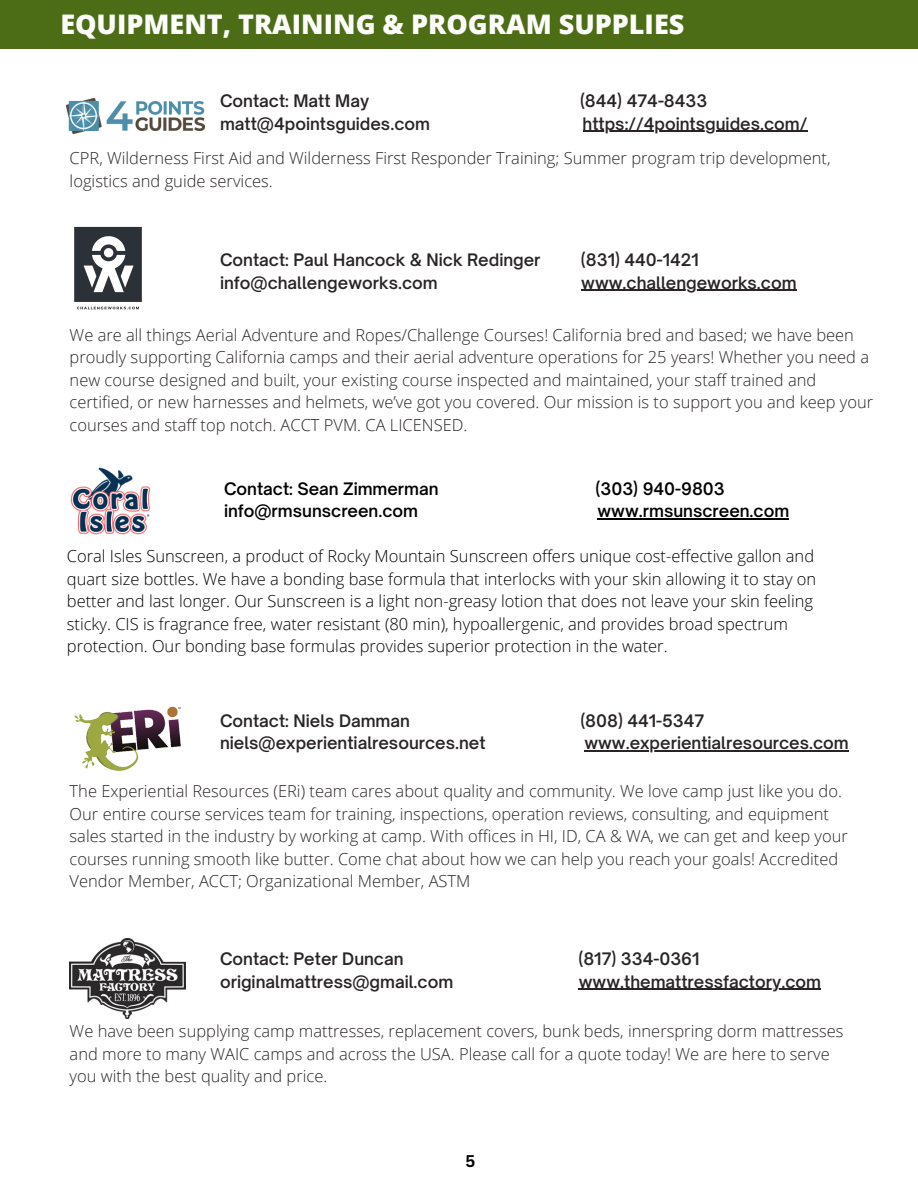
<style>
.page{position:relative;width:918px;height:1188px;background:#fff}
.page>*{position:absolute;margin:0;border:0;box-sizing:border-box;transform-origin:0 0}
.t1{font:800 27px "Open Sans";color:#fdfdfc}
.t2{font:300 16.5px/22.5px "Open Sans";color:#292425}
.t3{font:300 16.5px/22.5px "Open Sans";color:#000}
.t4{font:600 16.5px "Open Sauce One";color:#292425}
.t5{font:600 16.5px "Open Sauce One";color:#000}
.t6{font:700 16.5px "Canva Sans";color:#000}
</style>
<div class="page">
<img style="left:74px;top:706px;width:107px;height:66px">
<div style="left:0;top:0;width:918px;height:49px;background:#4c6d16"></div>
<img style="left:70px;top:939px;width:116px;height:79px">
<img style="left:74px;top:226px;width:68px;height:84px">
<img style="left:67px;top:99px;width:137px;height:35px">
<hr style="left:583px;top:131px;width:224px;height:1px;background:#292425">
<hr style="left:581px;top:290px;width:216px;height:1px;background:#292425">
<hr style="left:584px;top:750px;width:265px;height:1px;background:#292425">
<hr style="left:579px;top:989px;width:242px;height:1px;background:#292425">
<img style="left:70px;top:467px;width:81px;height:68px">
<hr style="left:598px;top:519px;width:191px;height:1px;background:#000">
<h1 class="t1" style="left:60px;top:5px;width:626px">EQUIPMENT, TRAINING &amp; PROGRAM SUPPLIES</h1>
<p class="t4" style="left:220px;top:91px;width:151px">Contact: Matt May</p>
<p class="t4" style="left:580px;top:91px;width:129px">(844) 474-8433</p>
<p class="t4" style="left:220px;top:113px;width:211px">matt@4pointsguides.com</p>
<p class="t4" style="left:583px;top:113px;width:226px">https://4pointsguides.com/</p>
<p class="t2" style="left:70px;top:147px;width:763px">CPR, Wilderness First Aid and Wilderness First Responder Training; Summer program trip development, logistics and guide services.</p>
<p class="t4" style="left:220px;top:250px;width:322px">Contact: Paul Hancock &amp; Nick Redinger</p>
<p class="t4" style="left:581px;top:250px;width:119px">(831) 440-1421</p>
<p class="t4" style="left:220px;top:272px;width:219px">info@challengeworks.com</p>
<p class="t4" style="left:581px;top:272px;width:217px">www.challengeworks.com</p>
<p class="t2" style="left:70px;top:323px;width:805px">We are all things Aerial Adventure and Ropes/Challenge Courses! California bred and based; we have been proudly supporting California camps and their aerial adventure operations for 25 years! Whether you need a new course designed and built, your existing course inspected and maintained, your staff trained and certified, or new harnesses and helmets, we’ve got you covered. Our mission is to support you and keep your courses and staff top notch. ACCT PVM. CA LICENSED.</p>
<p class="t5" style="left:224px;top:478px;width:216px">Contact: Sean Zimmerman</p>
<p class="t5" style="left:596px;top:478px;width:131px">(303) 940-9803</p>
<p class="t5" style="left:224px;top:501px;width:196px">info@rmsunscreen.com</p>
<p class="t5" style="left:598px;top:501px;width:193px">www.rmsunscreen.com</p>
<p class="t3" style="left:67px;top:544px;width:751px">Coral Isles Sunscreen, a product of Rocky Mountain Sunscreen offers unique cost-effective gallon and quart size bottles. We have a bonding base formula that interlocks with your skin allowing it to stay on better and last longer. Our Sunscreen is a light non-greasy lotion that does not leave your skin feeling sticky. CIS is fragrance free, water resistant (80 min), hypoallergenic, and provides broad spectrum protection. Our bonding base formulas provides superior protection in the water.</p>
<p class="t4" style="left:220px;top:710px;width:191px">Contact: Niels Damman</p>
<p class="t4" style="left:580px;top:710px;width:126px">(808) 441-5347</p>
<p class="t4" style="left:220px;top:733px;width:267px">niels@experientialresources.net</p>
<p class="t4" style="left:584px;top:733px;width:266px">www.experientialresources.com</p>
<p class="t2" style="left:70px;top:780px;width:780px">The Experiential Resources (ERi) team cares about quality and community. We love camp just like you do.<br>Our entire course services team for training, inspections, operation reviews, consulting, and equipment sales started in the industry by working at camp. With offices in HI, ID, CA &amp; WA, we can get and keep your courses running smooth like butter. Come chat about how we can help you reach your goals! Accredited Vendor Member, ACCT; Organizational Member, ASTM</p>
<p class="t4" style="left:220px;top:949px;width:185px">Contact: Peter Duncan</p>
<p class="t4" style="left:579px;top:949px;width:122px">(817) 334-0361</p>
<p class="t4" style="left:220px;top:971px;width:235px">originalmattress@gmail.com</p>
<p class="t4" style="left:579px;top:971px;width:244px">www.themattressfactory.com</p>
<p class="t2" style="left:70px;top:1020px;width:776px">We have been supplying camp mattresses, replacement covers, bunk beds, innerspring dorm mattresses and more to many WAIC camps and across the USA. Please call for a quote today! We are here to serve you with the best quality and price.</p>
<p class="t6" style="left:466px;top:1149px;width:11px">5</p>
</div>
